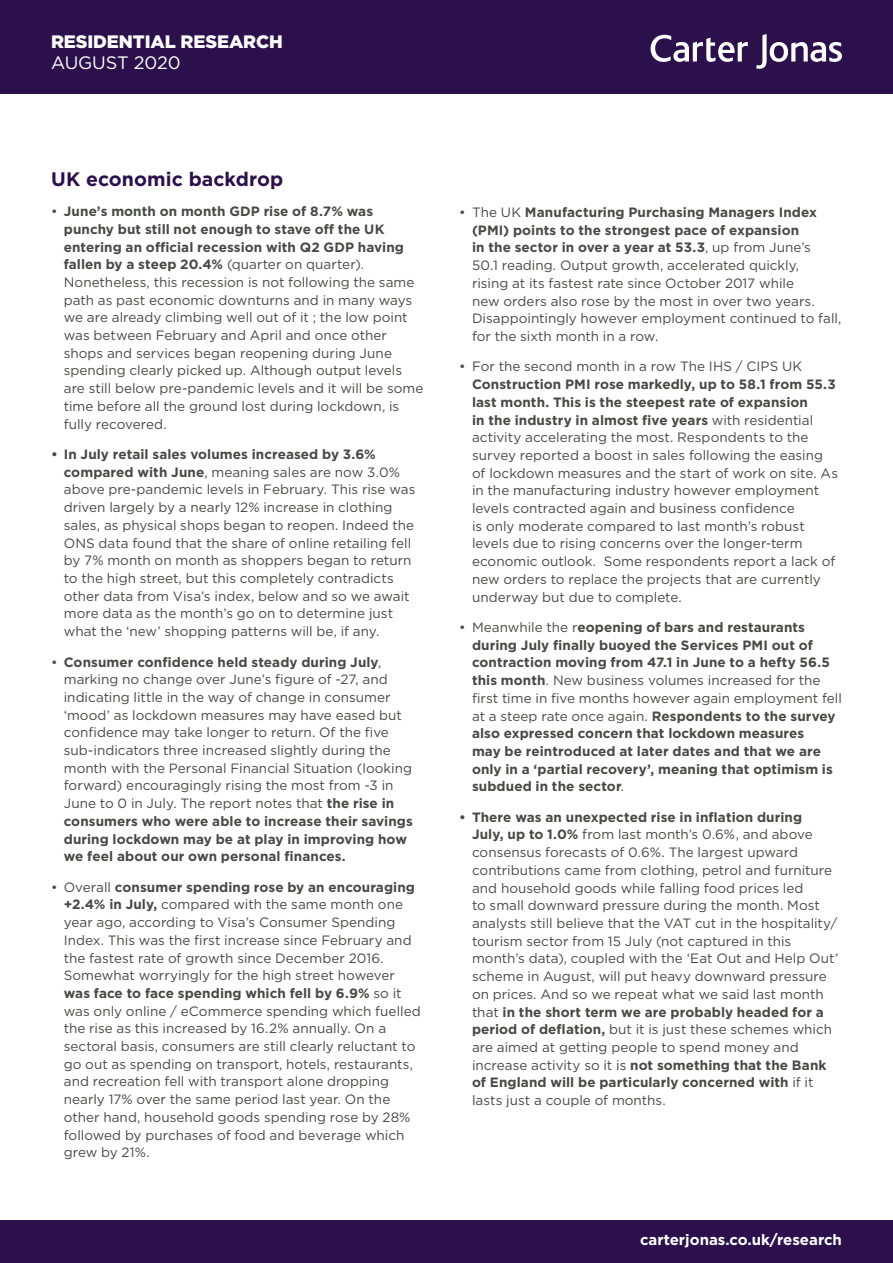
<style>
.page{position:relative;width:893px;height:1263px;background:#fff}
.page>*{position:absolute;margin:0;border:0;box-sizing:border-box;transform-origin:0 0}
.Body_Copy{font:700 19.5px "Gotham";color:#2c104c}
.t1{font:900 18px "Gotham";letter-spacing:-.005em;color:#fff}
.t2{font:18px "Gotham";letter-spacing:-.005em;color:#fff}
.t3{font:700 15px "Gotham";color:#fff}
.Body_Copy-2{font:13.5px/17.7px "Gotham";color:#464945}
.Body_Copy-3{font:700 13.5px/17.7px "Gotham";letter-spacing:.005em;color:#464945}
.s1{font-weight:700}
.s2{font-weight:400}
</style>
<div class="page">
<div style="left:0;top:1220px;width:893px;height:43px;background:#2c104c"></div>
<div style="left:0;top:0;width:893px;height:94px;background:#2c104c"></div>
<svg style="left:756px;top:34px;width:86px;height:35px"></svg>
<svg style="left:651px;top:35px;width:97px;height:27px"></svg>
<h2 class="t1" style="left:51px;top:30px;width:233px">RESIDENTIAL RESEARCH</h2>
<h2 class="t2" style="left:51px;top:51px;width:131px">AUGUST 2020</h2>
<p class="Body_Copy" style="left:51px;top:166px;width:234px">UK economic backdrop</p>
<p class="Body_Copy-2" style="left:64px;top:202px;width:361px;text-indent:-13px">• <span class="s1">June’s month on month GDP rise of 8.7% was punchy but still not enough to stave off the UK entering an official recession with Q2 GDP having fallen by a steep 20.4%</span> (quarter on quarter).<br>Nonetheless, this recession is not following the same path as past economic downturns and in many ways we are already climbing well out of it ; the low point was between February and April and once other shops and services began reopening during June spending clearly picked up. Although output levels are still below pre-pandemic levels and it will be some time before all the ground lost during lockdown, is fully recovered.</p>
<p class="Body_Copy-2" style="left:64px;top:445px;width:353px;text-indent:-13px"><span class="s1">• In July retail sales volumes increased by 3.6% compared with June</span>, meaning sales are now 3.0% above pre-pandemic levels in February. This rise was driven largely by a nearly 12% increase in clothing sales, as physical shops began to reopen. Indeed the ONS data found that the share of online retailing fell by 7% month on month as shoppers began to return to the high street, but this completely contradicts other data from Visa’s index, below and so we await more data as the month’s go on to determine just what the ‘new’ shopping patterns will be, if any.</p>
<p class="Body_Copy-2" style="left:64px;top:653px;width:351px;text-indent:-13px">• <span class="s1">Consumer confidence held steady during July</span>, marking no change over June’s figure of -27, and indicating little in the way of change in consumer ‘mood’ as lockdown measures may have eased but confidence may take longer to return. Of the five sub-indicators three increased slightly during the month with the Personal Financial Situation (looking forward) encouragingly rising the most from -3 in June to 0 in July. The report notes that <span class="s1">the rise in consumers who were able to increase their savings during lockdown may be at play in improving how we feel about our own personal finances.</span></p>
<p class="Body_Copy-2" style="left:64px;top:878px;width:358px;text-indent:-13px">• Overall <span class="s1">consumer spending rose by an encouraging +2.4% in July,</span> compared with the same month one year ago, according to Visa’s Consumer Spending Index. This was the first increase since February and the fastest rate of growth since December 2016.<br>Somewhat worryingly for the high street however <span class="s1">was face to face spending which fell by 6.9%</span> so it was only online / eCommerce spending which fuelled the rise as this increased by 16.2% annually. On a sectoral basis, consumers are still clearly reluctant to go out as spending on transport, hotels, restaurants, and recreation fell with transport alone dropping nearly 17% over the same period last year. On the other hand, household goods spending rose by 28% followed by purchases of food and beverage which grew by 21%.</p>
<p class="Body_Copy-2" style="left:472px;top:203px;width:371px;text-indent:-13px">• The UK <span class="s1">Manufacturing Purchasing Managers Index (PMI) points to the strongest pace of expansion<br>in the sector in over a year at 53.3</span>, up from June’s<br>50.1 reading. Output growth, accelerated quickly,<br>rising at its fastest rate since October 2017 while<br>new orders also rose by the most in over two years.<br>Disappointingly however employment continued to fall, for the sixth month in a row.</p>
<p class="Body_Copy-2" style="left:472px;top:357px;width:368px;text-indent:-13px">• For the second month in a row The IHS / CIPS UK <span class="s1">Construction PMI rose markedly, up to 58.1 from 55.3 last month. This is the steepest rate of expansion<br>in the industry in almost five years</span> with residential activity accelerating the most. Respondents to the survey reported a boost in sales following the easing of lockdown measures and the start of work on site. As in the manufacturing industry however employment levels contracted again and business confidence<br>is only moderate compared to last month’s robust levels due to rising concerns over the longer-term economic outlook. Some respondents report a lack of new orders to replace the projects that are currently underway but due to complete.</p>
<p class="Body_Copy-3" style="left:472px;top:618px;width:371px;text-indent:-13px"><span class="s2">• Meanwhile the r</span>eopening of bars and restaurants during July finally buoyed the Services PMI out of contraction moving from 47.1 in June to a hefty 56.5 this month<span class="s2">. New business volumes increased for the first time in five months however again employment fell at a steep rate once again.</span> Respondents to the survey also expressed concern that lockdown measures<br>may be reintroduced at later dates and that we are only in a ‘partial recovery’, meaning that optimism is subdued in the sector<span class="s2">.</span></p>
<p class="Body_Copy-2" style="left:472px;top:808px;width:368px;text-indent:-13px"><span class="s1">• There was an unexpected rise in inflation during<br>July, up to 1.0%</span> from last month’s 0.6%, and above consensus forecasts of 0.6%. The largest upward contributions came from clothing, petrol and furniture and household goods while falling food prices led<br>to small downward pressure during the month. Most analysts still believe that the VAT cut in the hospitality/ tourism sector from 15 July (not captured in this month’s data), coupled with the ‘Eat Out and Help Out’ scheme in August, will put heavy downward pressure on prices. And so we repeat what we said last month that <span class="s1">in the short term we are probably headed for a period of deflation,</span> but it is just these schemes which are aimed at getting people to spend money and increase activity so it is <span class="s1">not something that the Bank of England will be particularly concerned with</span> if it lasts just a couple of months.</p>
<p class="t3" style="left:640px;top:1230px;width:203px">carterjonas.co.uk/research</p>
</div>
